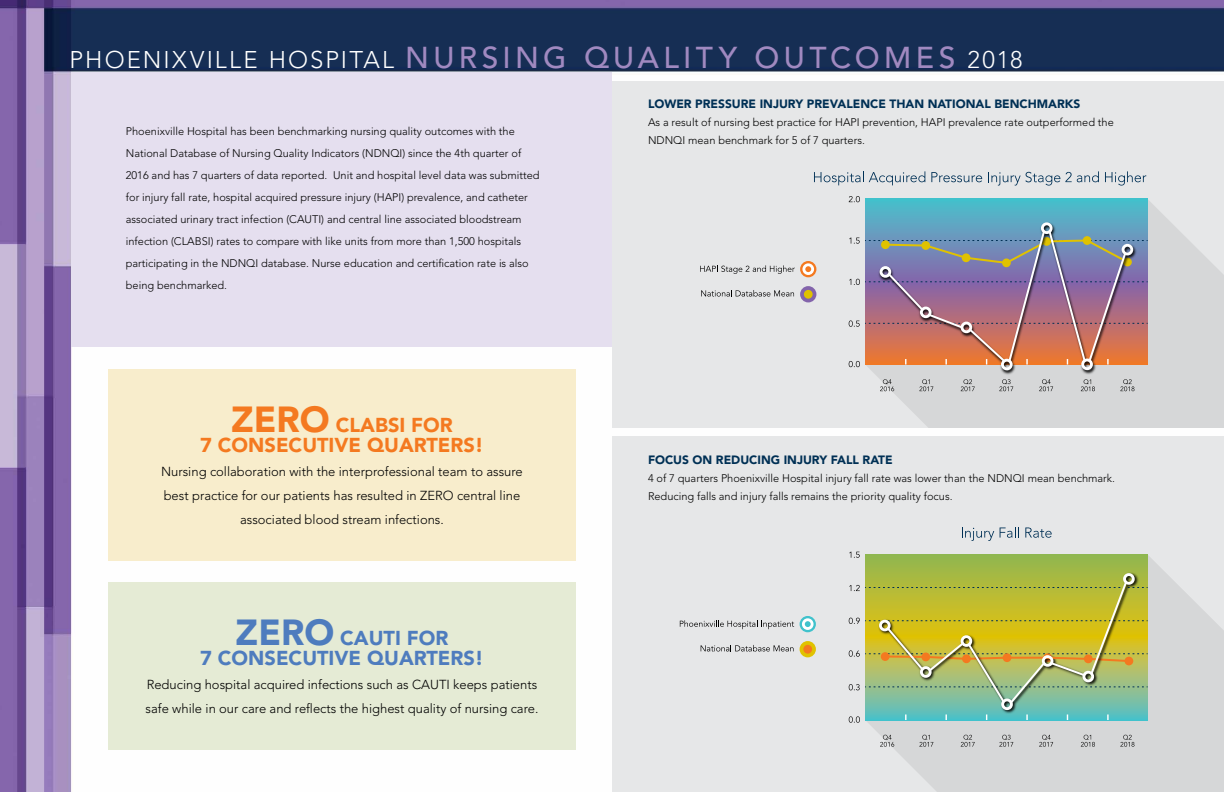
<style>
.page{position:relative;width:1224px;height:792px;background:#fff}
.page>*{position:absolute;margin:0;border:0;box-sizing:border-box;transform-origin:0 0}
.t1{font:300 24px "Avenir LT Std";letter-spacing:.09em;color:#fff}
.t2{font:900 20px/20px "Avenir LT Std";color:#f47920;text-align:center}
.t3{font:900 20px/20px "Avenir LT Std";color:#4e7cbe;text-align:center}
.t4{font:300 13px/24px "Avenir LT Std";color:#000;text-align:center}
.t5{font:900 12px "Avenir LT Std";color:#003055}
.t6{font:300 11px/22px "Avenir LT Std";color:#000}
.s1{font-weight:500;font-size:30px;color:#a089c0}
.s2{font-size:36px}
</style>
<div class="page">
<img style="left:0;top:0;width:1224px;height:792px">
<div style="left:72px;top:72px;width:540px;height:275px;background:#e5dfef"></div>
<div style="left:108px;top:369px;width:468px;height:191px;background:#f8edcc"></div>
<div style="left:108px;top:582px;width:468px;height:167px;background:#e5ebd5"></div>
<div style="left:612px;top:81px;width:612px;height:347px;background:#e6e7e8"></div>
<svg style="left:910px;top:223px;width:314px;height:205px;fill:#d6d7d8"></svg>
<svg style="left:814px;top:171px;width:111px;height:14px"></svg>
<svg style="left:931px;top:172px;width:51px;height:10px"></svg>
<svg style="left:988px;top:171px;width:111px;height:15px"></svg>
<svg style="left:1105px;top:171px;width:41px;height:15px"></svg>
<svg style="left:701px;top:290px;width:93px;height:7px"></svg>
<svg style="left:700px;top:261px;width:116px;height:16px"></svg>
<div style="left:802px;top:263px;width:12px;height:12px;border:3px solid #fff;border-radius:50%"></div>
<svg style="left:800px;top:286px;width:16px;height:16px"></svg>
<img style="left:848px;top:196px;width:323px;height:213px">
<div style="left:1001px;top:359px;width:12px;height:11px;border:3px solid #fff;border-radius:50%"></div>
<div style="left:1081px;top:359px;width:12px;height:11px;border:3px solid #fff;border-radius:50%"></div>
<svg style="left:880px;top:379px;width:14px;height:12px"></svg>
<svg style="left:919px;top:379px;width:14px;height:12px"></svg>
<svg style="left:961px;top:379px;width:14px;height:12px"></svg>
<svg style="left:999px;top:379px;width:14px;height:12px"></svg>
<svg style="left:1039px;top:379px;width:14px;height:12px"></svg>
<svg style="left:1081px;top:379px;width:14px;height:12px"></svg>
<svg style="left:1120px;top:379px;width:14px;height:12px"></svg>
<div style="left:1041px;top:222px;width:12px;height:12px;border:3px solid #fff;border-radius:50%"></div>
<svg style="left:849px;top:229px;width:299px;height:138px;background:#a37f8d"></svg>
<div style="left:612px;top:436px;width:612px;height:356px;background:#e6e7e8"></div>
<svg style="left:894px;top:580px;width:330px;height:212px;fill:#d6d7d8"></svg>
<svg style="left:962px;top:528px;width:32px;height:10px"></svg>
<svg style="left:1000px;top:527px;width:19px;height:11px"></svg>
<svg style="left:1025px;top:528px;width:27px;height:10px"></svg>
<svg style="left:680px;top:620px;width:114px;height:9px"></svg>
<svg style="left:701px;top:645px;width:93px;height:6px"></svg>
<svg style="left:800px;top:616px;width:16px;height:16px"></svg>
<div style="left:802px;top:618px;width:12px;height:12px;border:3px solid #fff;border-radius:50%"></div>
<svg style="left:800px;top:641px;width:16px;height:16px"></svg>
<img style="left:848px;top:538px;width:325px;height:210px">
<div style="left:1001px;top:698px;width:12px;height:12px;border:3px solid #fff;border-radius:50%"></div>
<div style="left:1123px;top:573px;width:12px;height:12px;border:3px solid #fff;border-radius:50%"></div>
<svg style="left:880px;top:735px;width:14px;height:12px"></svg>
<svg style="left:919px;top:735px;width:14px;height:12px"></svg>
<svg style="left:961px;top:735px;width:14px;height:12px"></svg>
<svg style="left:999px;top:735px;width:14px;height:12px"></svg>
<svg style="left:1039px;top:735px;width:14px;height:12px"></svg>
<svg style="left:1081px;top:735px;width:14px;height:12px"></svg>
<svg style="left:1120px;top:735px;width:14px;height:12px"></svg>
<svg style="left:849px;top:580px;width:299px;height:125px;background:#b9bc54"></svg>
<h1 class="t1" style="left:70px;top:45px;width:955px">PHOENIXVILLE HOSPITAL <span class="s1">NURSING QUALITY OUTCOMES</span> 2018</h1>
<p class="t6" style="left:126px;top:120px;width:415px">Phoenixville Hospital has been benchmarking nursing quality outcomes with the National Database of Nursing Quality Indicators (NDNQI) since the 4th quarter of 2016 and has 7 quarters of data reported. Unit and hospital level data was submitted for injury fall rate, hospital acquired pressure injury (HAPI) prevalence, and catheter associated urinary tract infection (CAUTI) and central line associated bloodstream infection (CLABSI) rates to compare with like units from more than 1,500 hospitals participating in the NDNQI database. Nurse education and certification rate is also being benchmarked.</p>
<h2 class="t2" style="left:200px;top:415px;width:285px"><span class="s2">ZERO</span> CLABSI FOR<br>7 CONSECUTIVE QUARTERS!</h2>
<p class="t4" style="left:161px;top:460px;width:363px">Nursing collaboration with the interprofessional team to assure best practice for our patients has resulted in ZERO central line associated blood stream infections.</p>
<h2 class="t3" style="left:200px;top:628px;width:285px"><span class="s2">ZERO</span> CAUTI FOR<br>7 CONSECUTIVE QUARTERS!</h2>
<p class="t4" style="left:146px;top:673px;width:394px;text-align:left">Reducing hospital acquired infections such as CAUTI keeps patients safe while in our care and reflects the highest quality of nursing care.</p>
<p class="t5" style="left:648px;top:97px;width:434px">LOWER PRESSURE INJURY PREVALENCE THAN NATIONAL BENCHMARKS</p>
<p class="t6" style="left:648px;top:113px;width:467px;line-height:18px">As a result of nursing best practice for HAPI prevention, HAPI prevalence rate outperformed the<br>NDNQI mean benchmark for 5 of 7 quarters.</p>
<p class="t5" style="left:648px;top:452px;width:246px">FOCUS ON REDUCING INJURY FALL RATE</p>
<p class="t6" style="left:648px;top:469px;width:469px;line-height:18px">4 of 7 quarters Phoenixville Hospital injury fall rate was lower than the NDNQI mean benchmark.<br>Reducing falls and injury falls remains the priority quality focus.</p>
</div>
